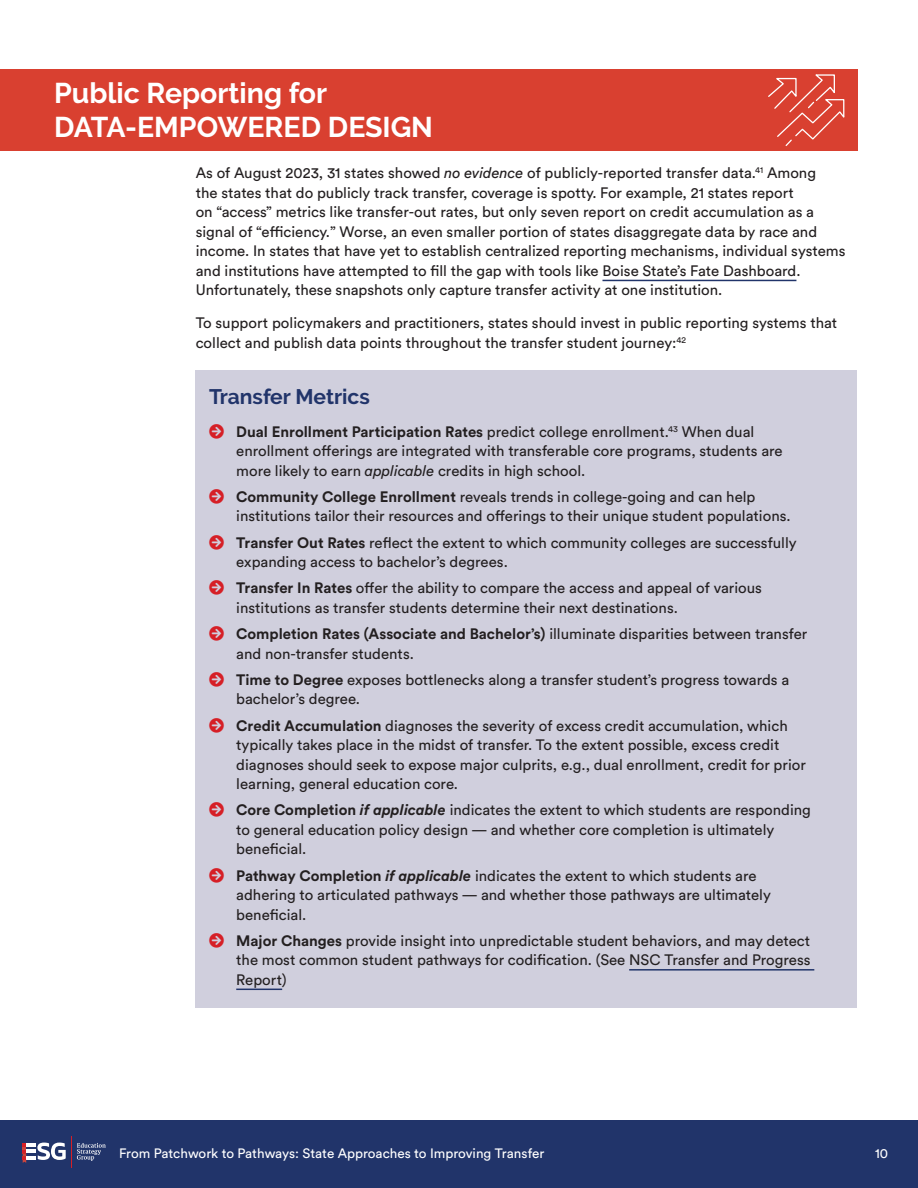
<style>
.page{position:relative;width:918px;height:1188px;background:#fff}
.page>*{position:absolute;margin:0;border:0;box-sizing:border-box;transform-origin:0 0}
.subhead_A{font:700 28.5px/34.2px "Raleway";color:#fff}
.blue_sidebar_head{font:700 21px "Raleway";color:#21346a}
.Body{font:15px/19.5px "Circular Std";color:#231f20}
.t1{font:13.5px "Circular Std";color:#fff}
.s1{font-style:italic}
.s2{font-weight:700}
.s3{font-weight:700;font-style:italic}
</style>
<div class="page">
<div style="left:0;top:1120px;width:918px;height:68px;background:#21346a"></div>
<svg style="left:77px;top:1143px;width:29px;height:18px"></svg>
<hr style="left:71px;top:1136px;width:1px;height:32px;background:#d61f26">
<svg style="left:23px;top:1143px;width:43px;height:20px"></svg>
<hr style="left:602px;top:280px;width:194px;height:1px;background:#21346a">
<div style="left:0;top:70px;width:857px;height:81px;background:#d94030"></div>
<svg style="left:768px;top:74px;width:77px;height:72px"></svg>
<div style="left:196px;top:370px;width:661px;height:638px;background:#d0cfdd"></div>
<hr style="left:629px;top:969px;width:185px;height:2px;background:#21346a">
<hr style="left:236px;top:989px;width:46px;height:1px;background:#21346a">
<p class="subhead_A" style="left:54px;top:76px;width:381px">Public Reporting for<br>DATA-EMPOWERED DESIGN</p>
<p class="Body" style="left:196px;top:163px;width:651px">As of August 2023, 31 states showed <span class="s1">no evidence</span> of publicly-reported transfer data.<sup>41</sup> Among<br>the states that do publicly track transfer, coverage is spotty. For example, 21 states report<br>on “access” metrics like transfer-out rates, but only seven report on credit accumulation as a signal of “efficiency.” Worse, an even smaller portion of states disaggregate data by race and income. In states that have yet to establish centralized reporting mechanisms, individual systems and institutions have attempted to fill the gap with tools like Boise State’s Fate Dashboard.<br>Unfortunately, these snapshots only capture transfer activity at one institution.</p>
<p class="Body" style="left:196px;top:313px;width:643px">To support policymakers and practitioners, states should invest in public reporting systems that collect and publish data points throughout the transfer student journey:<sup>42</sup></p>
<p class="blue_sidebar_head" style="left:209px;top:384px;width:162px">Transfer Metrics</p>
<p class="Body" style="left:236px;top:421px;width:548px"><span class="s2">Dual Enrollment Participation Rates</span> predict college enrollment.<sup>43</sup> When dual enrollment offerings are integrated with transferable core programs, students are more likely to earn <span class="s1">applicable</span> credits in high school.</p>
<p class="Body" style="left:236px;top:487px;width:556px"><span class="s2">Community College Enrollment</span> reveals trends in college-going and can help institutions tailor their resources and offerings to their unique student populations.</p>
<p class="Body" style="left:236px;top:532px;width:562px"><span class="s2">Transfer Out Rates</span> reflect the extent to which community colleges are successfully expanding access to bachelor’s degrees.</p>
<p class="Body" style="left:236px;top:578px;width:527px"><span class="s2">Transfer In Rates</span> offer the ability to compare the access and appeal of various institutions as transfer students determine their next destinations.</p>
<p class="Body" style="left:236px;top:624px;width:573px"><span class="s2">Completion Rates (Associate and Bachelor’s)</span> illuminate disparities between transfer and non-transfer students.</p>
<p class="Body" style="left:236px;top:670px;width:555px"><span class="s2">Time to Degree</span> exposes bottlenecks along a transfer student’s progress towards a bachelor’s degree.</p>
<p class="Body" style="left:236px;top:715px;width:571px"><span class="s2">Credit Accumulation</span> diagnoses the severity of excess credit accumulation, which typically takes place in the midst of transfer. To the extent possible, excess credit diagnoses should seek to expose major culprits, e.g., dual enrollment, credit for prior learning, general education core.</p>
<p class="Body" style="left:236px;top:800px;width:576px"><span class="s2">Core Completion</span> <span class="s3">if applicable</span> indicates the extent to which students are responding to general education policy design — and whether core completion is ultimately beneficial.</p>
<p class="Body" style="left:236px;top:865px;width:536px"><span class="s2">Pathway Completion</span> <span class="s3">if applicable</span> indicates the extent to which students are adhering to articulated pathways — and whether those pathways are ultimately beneficial.</p>
<p class="Body" style="left:236px;top:931px;width:576px;text-align:justify"><span class="s2">Major Changes</span> provide insight into unpredictable student behaviors, and may detect the most common student pathways for codification. (See NSC Transfer and Progress Report)</p>
<p class="t1" style="left:119px;top:1145px;width:427px">From Patchwork to Pathways: State Approaches to Improving Transfer</p>
<p class="t1" style="left:875px;top:1145px;width:15px">10</p>
</div>
